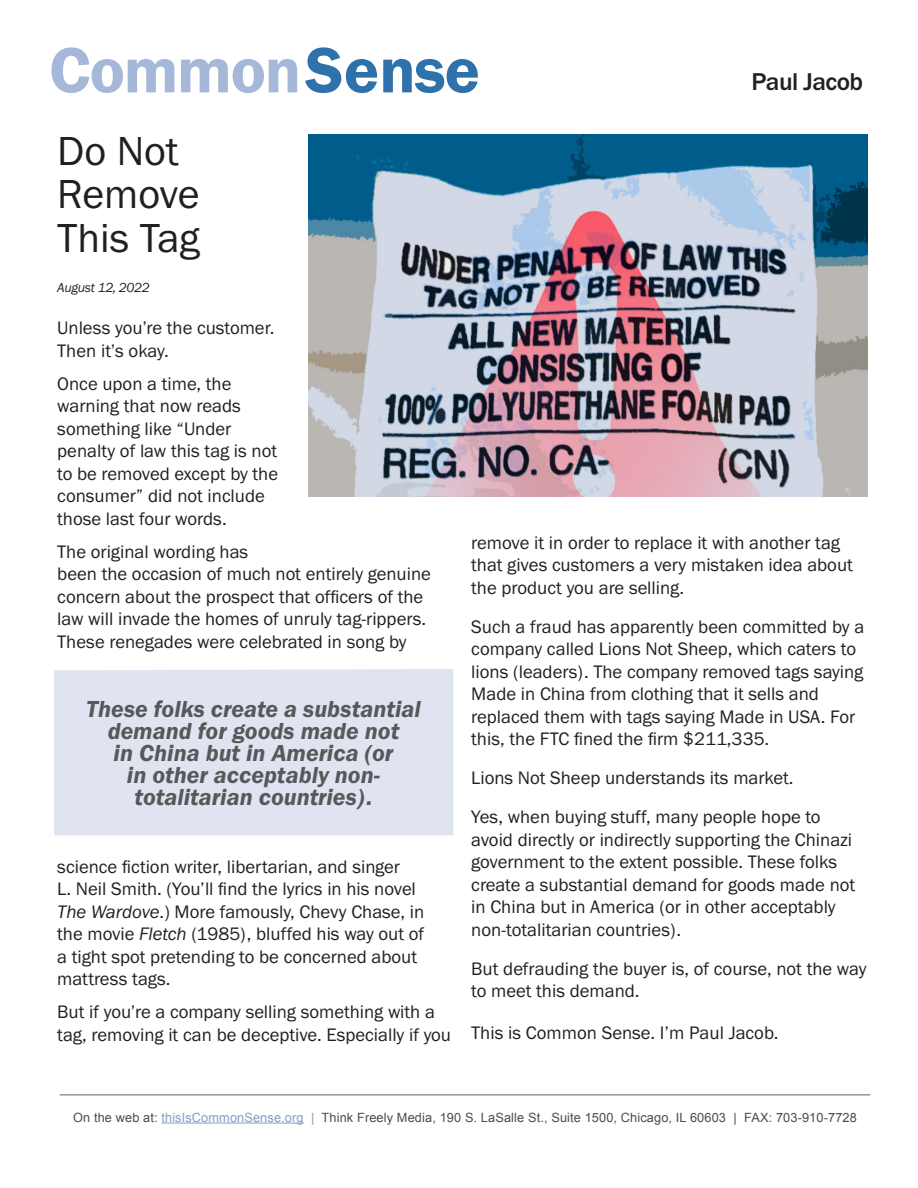
<style>
.page{position:relative;width:918px;height:1188px;background:#fff}
.page>*{position:absolute;margin:0;border:0;box-sizing:border-box;transform-origin:0 0}
.t1{font:66.45px "Franklin Gothic URW Dem";letter-spacing:-.02em;color:#a6b8d9}
.t2{font:42px/43.5px "Franklin Gothic URW Boo";letter-spacing:-.005em;color:#231f20}
.t3{font:500 25.2px "Franklin Gothic URW";letter-spacing:-.02em;color:#231f20}
.t4{font:24px/22.2px "Franklin Gothic URW Dem Ita";color:#57585a;text-align:center}
.t5{font:18.75px/22.5px "Franklin Gothic URW Boo";color:#231f20}
.t6{font:13.5px "Franklin Gothic URW Boo Ita";letter-spacing:-.02em;color:#231f20}
.t7{font:12.75px "Arial";letter-spacing:.01em;color:#524a47}
.s1{color:#2f71ab}
.s2{font-family:"Franklin Gothic URW Boo Ita"}
.s3{color:#879bc7}
.s4{color:#939598}
</style>
<div class="page">
<hr style="left:161px;top:1123px;width:143px;height:1px;background:#879bc7">
<img style="left:308px;top:134px;width:560px;height:363px">
<hr style="left:60px;top:1095px;width:810px;height:1px;background:#636366">
<div style="left:54px;top:669px;width:399px;height:166px;background:#dfe4f0"></div>
<p class="t1" style="left:49px;top:29px;width:432px">Common<span class="s1">Sense</span></p>
<p class="t3" style="left:751px;top:66px;width:113px">Paul Jacob</p>
<p class="t2" style="left:57px;top:128px;width:144px">Do Not<br>Remove<br>This Tag</p>
<p class="t6" style="left:57px;top:279px;width:94px">August 12, 2022</p>
<p class="t5" style="left:57px;top:316px;width:219px">Unless you’re the customer.<br>Then it’s okay.</p>
<p class="t5" style="left:57px;top:372px;width:222px">Once upon a time, the warning that now reads something like “Under penalty of law this tag is not to be removed except by the consumer” did not include those last four words.</p>
<p class="t5" style="left:57px;top:540px;width:375px">The original wording has<br>been the occasion of much not entirely genuine concern about the prospect that officers of the law will invade the homes of unruly tag-rippers.<br>These renegades were celebrated in song by</p>
<p class="t4" style="left:86px;top:697px;width:336px">These folks create a substantial demand for goods made not<br>in China but in America (or<br>in other acceptably non&shy;totalitarian countries).</p>
<p class="t5" style="left:57px;top:855px;width:369px">science fiction writer, libertarian, and singer<br>L. Neil Smith. (You’ll find the lyrics in his novel <span class="s2">The Wardove</span>.) More famously, Chevy Chase, in the movie <span class="s2">Fletch</span> (1985), bluffed his way out of a tight spot pretending to be concerned about mattress tags.</p>
<p class="t5" style="left:57px;top:1000px;width:395px">But if you’re a company selling something with a tag, removing it can be deceptive. Especially if you</p>
<p class="t5" style="left:471px;top:531px;width:383px">remove it in order to replace it with another tag that gives customers a very mistaken idea about the product you are selling.</p>
<p class="t5" style="left:471px;top:615px;width:394px">Such a fraud has apparently been committed by a company called Lions Not Sheep, which caters to lions (leaders). The company removed tags saying Made in China from clothing that it sells and replaced them with tags saying Made in USA. For this, the FTC fined the firm $211,335.</p>
<p class="t5" style="left:471px;top:767px;width:324px">Lions Not Sheep understands its market.</p>
<p class="t5" style="left:471px;top:806px;width:385px">Yes, when buying stuff, many people hope to avoid directly or indirectly supporting the Chinazi government to the extent possible. These folks create a substantial demand for goods made not in China but in America (or in other acceptably non-totalitarian countries).</p>
<p class="t5" style="left:471px;top:957px;width:397px">But defrauding the buyer is, of course, not the way to meet this demand.</p>
<p class="t5" style="left:471px;top:1022px;width:309px">This is Common Sense. I’m Paul Jacob.</p>
<p class="t7" style="left:73px;top:1109px;width:785px">On the web at: <span class="s3">thisIsCommonSense.org</span> <span class="s4">|</span> Think Freely Media, 190 S. LaSalle St., Suite 1500, Chicago, IL 60603 | FAX: 703-910-7728</p>
</div>
